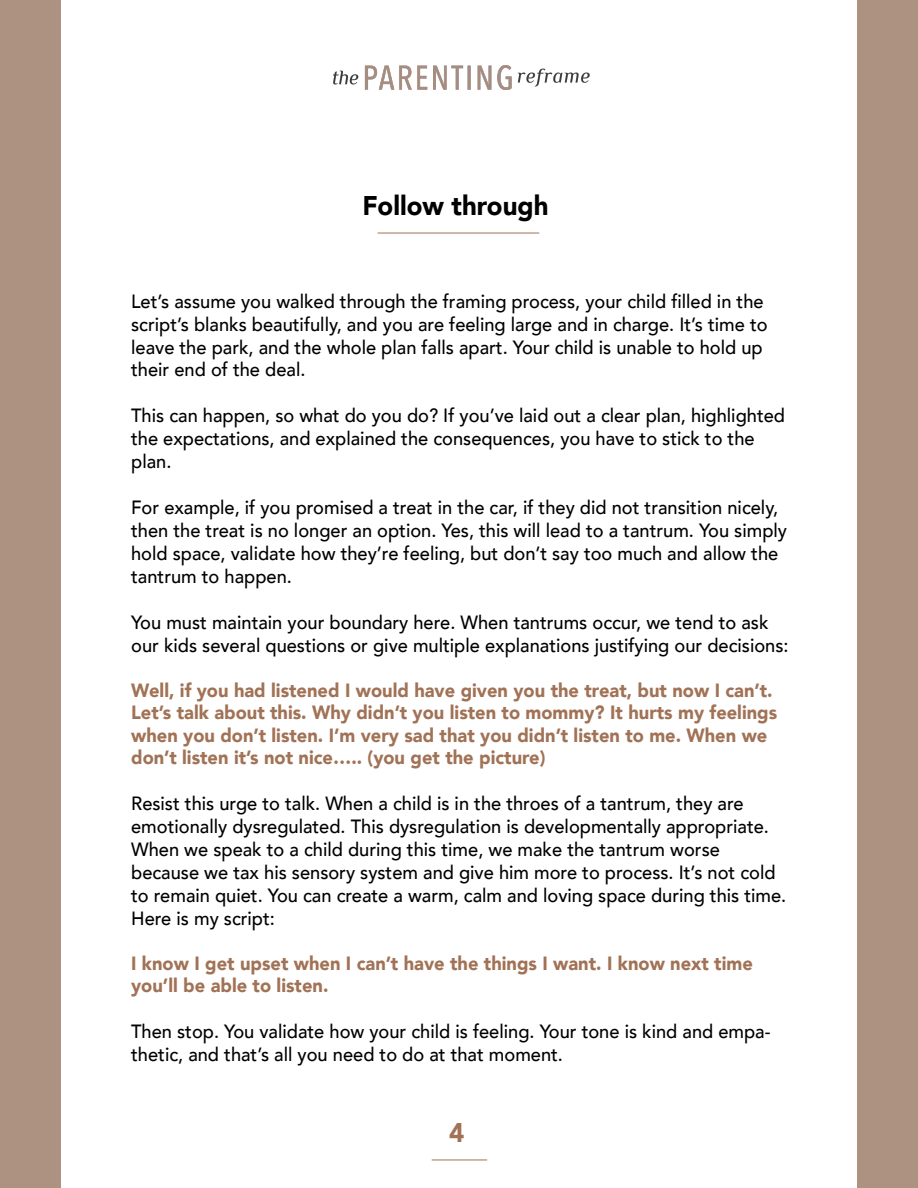
<style>
.page{position:relative;width:918px;height:1188px;background:#fff}
.page>*{position:absolute;margin:0;border:0;box-sizing:border-box;transform-origin:0 0}
.t1{font:900 27px "Avenir";color:#000;scale:.96 1}
.t2{font:900 27px "Avenir";color:#a17255;scale:.96 1}
.t3{font:500 19.2px/23px "Avenir";color:#000;scale:.96 1}
.t4{font:900 19.2px/22.5px "Avenir";color:#a17255;scale:.96 1}
</style>
<div class="page">
<hr style="left:432px;top:1160px;width:55px;height:1px;background:#a17255">
<hr style="left:378px;top:233px;width:161px;height:1px;background:#a17255">
<div style="left:857px;top:0;width:61px;height:1188px;background:#ad9282"></div>
<div style="left:0;top:0;width:61px;height:1188px;background:#ad9282"></div>
<img style="left:333px;top:65px;width:257px;height:24px">
<h1 class="t1" style="left:362px;top:183px;width:195px">Follow through</h1>
<p class="t3" style="left:131px;top:288px;width:665px">Let’s assume you walked through the framing process, your child filled in the script’s blanks beautifully, and you are feeling large and in charge. It’s time to leave the park, and the whole plan falls apart. Your child is unable to hold up their end of the deal.</p>
<p class="t3" style="left:131px;top:403px;width:683px">This can happen, so what do you do? If you’ve laid out a clear plan, highlighted the expectations, and explained the consequences, you have to stick to the plan.</p>
<p class="t3" style="left:131px;top:495px;width:685px">For example, if you promised a treat in the car, if they did not transition nicely, then the treat is no longer an option. Yes, this will lead to a tantrum. You simply hold space, validate how they’re feeling, but don’t say too much and allow the tantrum to happen.</p>
<p class="t3" style="left:131px;top:610px;width:686px">You must maintain your boundary here. When tantrums occur, we tend to ask our kids several questions or give multiple explanations justifying our decisions:</p>
<p class="t4" style="left:131px;top:678px;width:675px">Well, if you had listened I would have given you the treat, but now I can’t.<br>Let’s talk about this. Why didn’t you listen to mommy? It hurts my feelings when you don’t listen. I’m very sad that you didn’t listen to me. When we don’t listen it’s not nice….. (you get the picture)</p>
<p class="t3" style="left:131px;top:791px;width:684px">Resist this urge to talk. When a child is in the throes of a tantrum, they are emotionally dysregulated. This dysregulation is developmentally appropriate.<br>When we speak to a child during this time, we make the tantrum worse because we tax his sensory system and give him more to process. It’s not cold to remain quiet. You can create a warm, calm and loving space during this time.<br>Here is my script:</p>
<p class="t4" style="left:131px;top:952px;width:649px">I know I get upset when I can’t have the things I want. I know next time you’ll be able to listen.</p>
<p class="t3" style="left:131px;top:1019px;width:668px">Then stop. You validate how your child is feeling. Your tone is kind and empa&shy;thetic, and that’s all you need to do at that moment.</p>
<h1 class="t2" style="left:449px;top:1109px;width:17px">4</h1>
</div>
